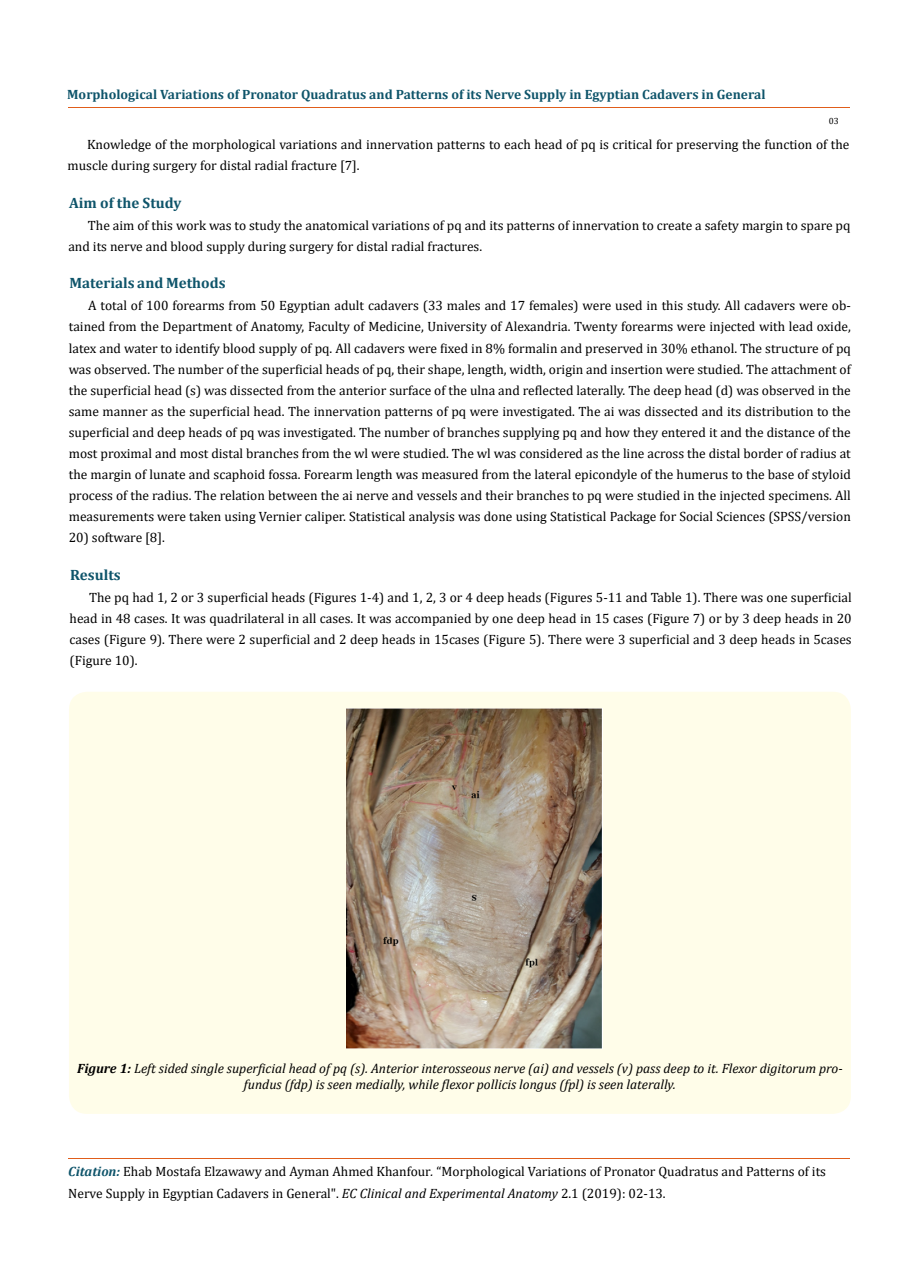
<style>
.page{position:relative;width:917px;height:1262px;background:#fff}
.page>*{position:absolute;margin:0;border:0;box-sizing:border-box;transform-origin:0 0}
.t1{font:700 15px "Cambria";color:#0e546a}
.t2{font:13.5px/21px "Cambria";color:#000}
.t3{font:italic 13.5px/15.5px "Cambria";color:#000;text-align:center}
.t4{font:700 13.5px "Cambria";color:#0e546a}
.t5{font:9px "Cambria";color:#000}
.s1{font-weight:700}
.s2{font-weight:700;font-style:italic;color:#0e546a}
.s3{font-style:italic}
</style>
<div class="page">
<hr style="left:68px;top:108px;width:781px;height:1px;background:#e05d1a">
<hr style="left:68px;top:1158px;width:781px;height:1px;background:#e05d1a">
<div style="left:69px;top:692px;width:781px;height:421px;background:#fffde9;border-radius:18px"></div>
<img style="left:347px;top:708px;width:255px;height:340px">
<p class="t4" style="left:67px;top:85px;width:699px">Morphological Variations of Pronator Quadratus and Patterns of its Nerve Supply in Egyptian Cadavers in General</p>
<p class="t5" style="left:828px;top:116px;width:11px">03</p>
<p class="t2" style="left:68px;top:134px;width:783px;text-indent:19px">Knowledge of the morphological variations and innervation patterns to each head of pq is critical for preserving the function of the muscle during surgery for distal radial fracture [7].</p>
<p class="t1" style="left:69px;top:192px;width:114px">Aim of the Study</p>
<p class="t2" style="left:68px;top:215px;width:783px;text-indent:19px">The aim of this work was to study the anatomical variations of pq and its patterns of innervation to create a safety margin to spare pq and its nerve and blood supply during surgery for distal radial fractures.</p>
<p class="t1" style="left:69px;top:272px;width:158px">Materials and Methods</p>
<p class="t2" style="left:69px;top:295px;width:783px;text-align:justify;text-indent:19px">A total of 100 forearms from 50 Egyptian adult cadavers (33 males and 17 females) were used in this study. All cadavers were ob&shy;tained from the Department of Anatomy, Faculty of Medicine, University of Alexandria. Twenty forearms were injected with lead oxide, latex and water to identify blood supply of pq. All cadavers were fixed in 8% formalin and preserved in 30% ethanol. The structure of pq was observed. The number of the superficial heads of pq, their shape, length, width, origin and insertion were studied. The attachment of the superficial head (s) was dissected from the anterior surface of the ulna and reflected laterally. The deep head (d) was observed in the same manner as the superficial head. The innervation patterns of pq were investigated. The ai was dissected and its distribution to the superficial and deep heads of pq was investigated. The number of branches supplying pq and how they entered it and the distance of the most proximal and most distal branches from the wl were studied. The wl was considered as the line across the distal border of radius at the margin of lunate and scaphoid fossa. Forearm length was measured from the lateral epicondyle of the humerus to the base of styloid process of the radius. The relation between the ai nerve and vessels and their branches to pq were studied in the injected specimens. All measurements were taken using Vernier caliper. Statistical analysis was done using Statistical Package for Social Sciences (SPSS/version</p>
<p class="t2" style="left:69px;top:526px;width:98px">20) software [8].</p>
<p class="t1" style="left:70px;top:564px;width:52px">Results</p>
<p class="t2" style="left:70px;top:587px;width:783px;text-align:justify;text-indent:19px">The pq had 1, 2 or 3 superficial heads (Figures 1-4) and 1, 2, 3 or 4 deep heads (Figures 5-11 and Table 1). There was one superficial head in 48 cases. It was quadrilateral in all cases. It was accompanied by one deep head in 15 cases (Figure 7) or by 3 deep heads in 20 cases (Figure 9). There were 2 superficial and 2 deep heads in 15cases (Figure 5). There were 3 superficial and 3 deep heads in 5cases (Figure 10).</p>
<p class="t3" style="left:77px;top:1060px;width:767px"><span class="s1">Figure 1:</span> Left sided single superficial head of pq (s). Anterior interosseous nerve (ai) and vessels (v) pass deep to it. Flexor digitorum pro&shy;fundus (fdp) is seen medially, while flexor pollicis longus (fpl) is seen laterally.</p>
<p class="t2" style="left:68px;top:1161px;width:759px"><span class="s2">Citation:</span> Ehab Mostafa Elzawawy and Ayman Ahmed Khanfour<span class="s3">.</span> “Morphological Variations of Pronator Quadratus and Patterns of its<br>Nerve Supply in Egyptian Cadavers in General". <span class="s3">EC Clinical and Experimental Anatomy</span> 2.1 (2019): 02-13.</p>
</div>
